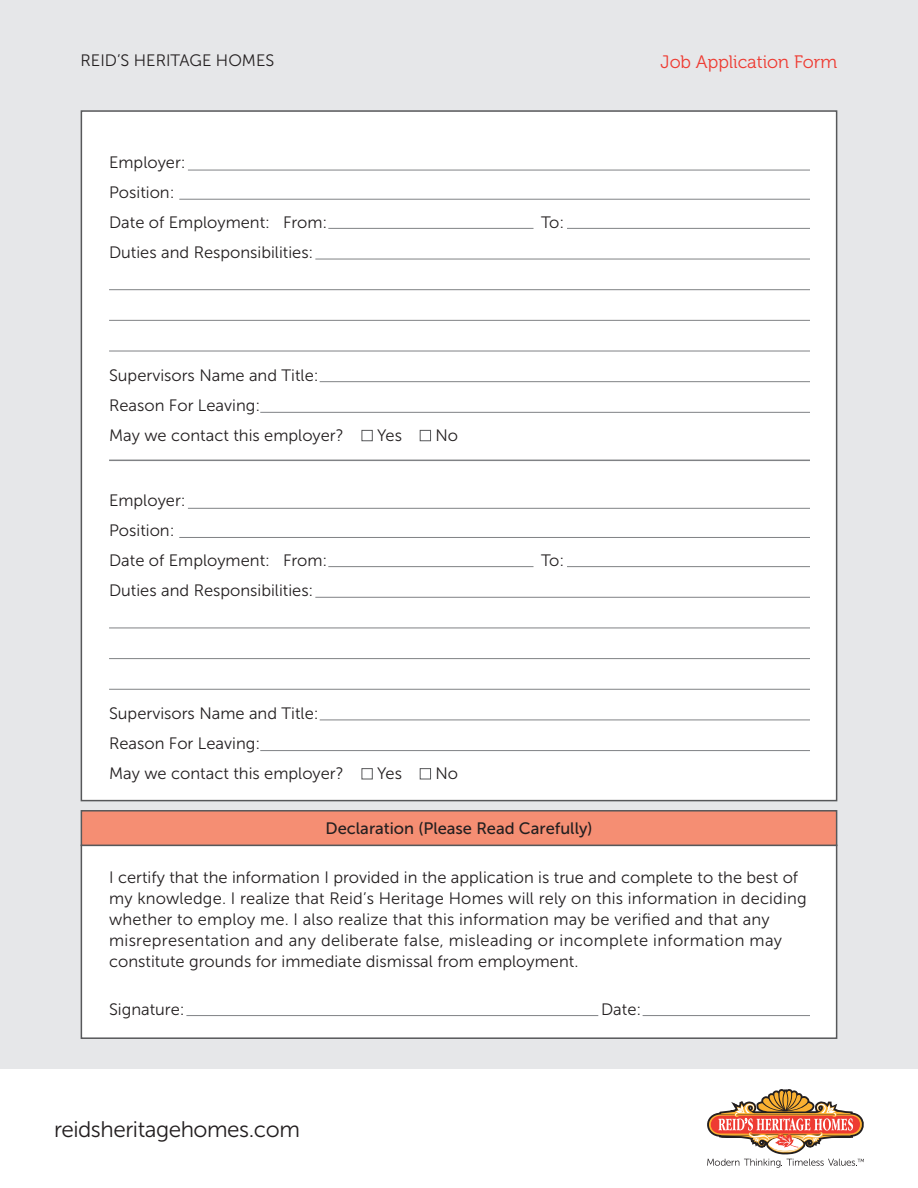
<style>
.page{position:relative;width:918px;height:1188px;background:#e6e7e9}
.page>*{position:absolute;margin:0;border:0;box-sizing:border-box;transform-origin:0 0}
.t1{font:22.5px "Museo Sans 300";letter-spacing:-.02em;color:#231f20}
.t2{font:18px "Museo 300";color:#ee3b32}
.t3{font:16.5px/30px "Museo Sans 300";color:#231f20}
.t4{font:16.5px "Museo Sans 500";color:#231f20}
</style>
<div class="page">
<div style="left:0;top:1069px;width:918px;height:119px;background:#fff"></div>
<svg style="left:707px;top:1089px;width:157px;height:79px"></svg>
<div style="left:81px;top:110px;width:756px;height:691px;background:#fff;border:2px solid #57585a"></div>
<div style="left:362px;top:430px;width:11px;height:11px;background:#fff;border:1px solid #57585a"></div>
<div style="left:420px;top:430px;width:11px;height:11px;background:#fff;border:1px solid #57585a"></div>
<div style="left:362px;top:768px;width:11px;height:11px;background:#fff;border:1px solid #57585a"></div>
<div style="left:420px;top:768px;width:11px;height:11px;background:#fff;border:1px solid #57585a"></div>
<hr style="left:188px;top:170px;width:622px;height:1px;background:#808285">
<hr style="left:188px;top:508px;width:622px;height:1px;background:#808285">
<hr style="left:109px;top:289px;width:701px;height:1px;background:#808285">
<hr style="left:109px;top:628px;width:701px;height:1px;background:#808285">
<hr style="left:109px;top:460px;width:701px;height:1px;background:#808285">
<hr style="left:109px;top:320px;width:701px;height:1px;background:#808285">
<hr style="left:109px;top:658px;width:701px;height:1px;background:#808285">
<hr style="left:109px;top:351px;width:701px;height:1px;background:#808285">
<hr style="left:109px;top:689px;width:701px;height:1px;background:#808285">
<hr style="left:260px;top:412px;width:550px;height:1px;background:#808285">
<hr style="left:260px;top:750px;width:550px;height:1px;background:#808285">
<hr style="left:179px;top:199px;width:631px;height:1px;background:#808285">
<hr style="left:179px;top:537px;width:631px;height:1px;background:#808285">
<hr style="left:320px;top:381px;width:490px;height:1px;background:#808285">
<hr style="left:320px;top:720px;width:490px;height:1px;background:#808285">
<hr style="left:315px;top:259px;width:495px;height:1px;background:#808285">
<hr style="left:315px;top:597px;width:495px;height:1px;background:#808285">
<hr style="left:567px;top:228px;width:243px;height:1px;background:#808285">
<hr style="left:567px;top:566px;width:243px;height:1px;background:#808285">
<hr style="left:328px;top:228px;width:206px;height:1px;background:#808285">
<hr style="left:328px;top:566px;width:206px;height:1px;background:#808285">
<div style="left:81px;top:845px;width:756px;height:194px;background:#fff;border:2px solid #57585a"></div>
<div style="left:81px;top:810px;width:756px;height:36px;background:#f58e73;border:2px solid #57585a"></div>
<hr style="left:643px;top:1015px;width:167px;height:1px;background:#808285">
<hr style="left:186px;top:1015px;width:412px;height:1px;background:#808285">
<p class="t3" style="left:81px;top:46px;width:195px">REID’S HERITAGE HOMES</p>
<p class="t3" style="left:109px;top:147px;width:220px">Employer:<br>Position:<br>Date of Employment: From:</p>
<p class="t3" style="left:109px;top:237px;width:206px">Duties and Responsibilities:</p>
<p class="t3" style="left:109px;top:361px;width:236px">Supervisors Name and Title:<br>Reason For Leaving:<br>May we contact this employer?</p>
<p class="t3" style="left:109px;top:486px;width:220px">Employer:<br>Position:<br>Date of Employment: From:</p>
<p class="t3" style="left:109px;top:576px;width:206px">Duties and Responsibilities:</p>
<p class="t3" style="left:377px;top:421px;width:26px">Yes</p>
<p class="t3" style="left:435px;top:421px;width:24px">No</p>
<p class="t3" style="left:109px;top:699px;width:236px">Supervisors Name and Title:<br>Reason For Leaving:<br>May we contact this employer?</p>
<p class="t3" style="left:377px;top:759px;width:26px">Yes</p>
<p class="t3" style="left:435px;top:759px;width:24px">No</p>
<p class="t3" style="left:541px;top:207px;width:25px">To:</p>
<p class="t3" style="left:541px;top:546px;width:25px">To:</p>
<p class="t4" style="left:326px;top:820px;width:268px">Declaration (Please Read Carefully)</p>
<p class="t2" style="left:661px;top:52px;width:178px">Job Application Form</p>
<p class="t3" style="left:109px;top:867px;width:699px;line-height:21px">I certify that the information I provided in the application is true and complete to the best of my knowledge. I realize that Reid’s Heritage Homes will rely on this information in deciding whether to employ me. I also realize that this information may be verified and that any misrepresentation and any deliberate false, misleading or incomplete information may constitute grounds for immediate dismissal from employment.</p>
<p class="t3" style="left:109px;top:994px;width:77px">Signature:</p>
<p class="t3" style="left:601px;top:994px;width:42px">Date:</p>
<h1 class="t1" style="left:54px;top:1118px;width:247px">reidsheritagehomes.com</h1>
</div>
